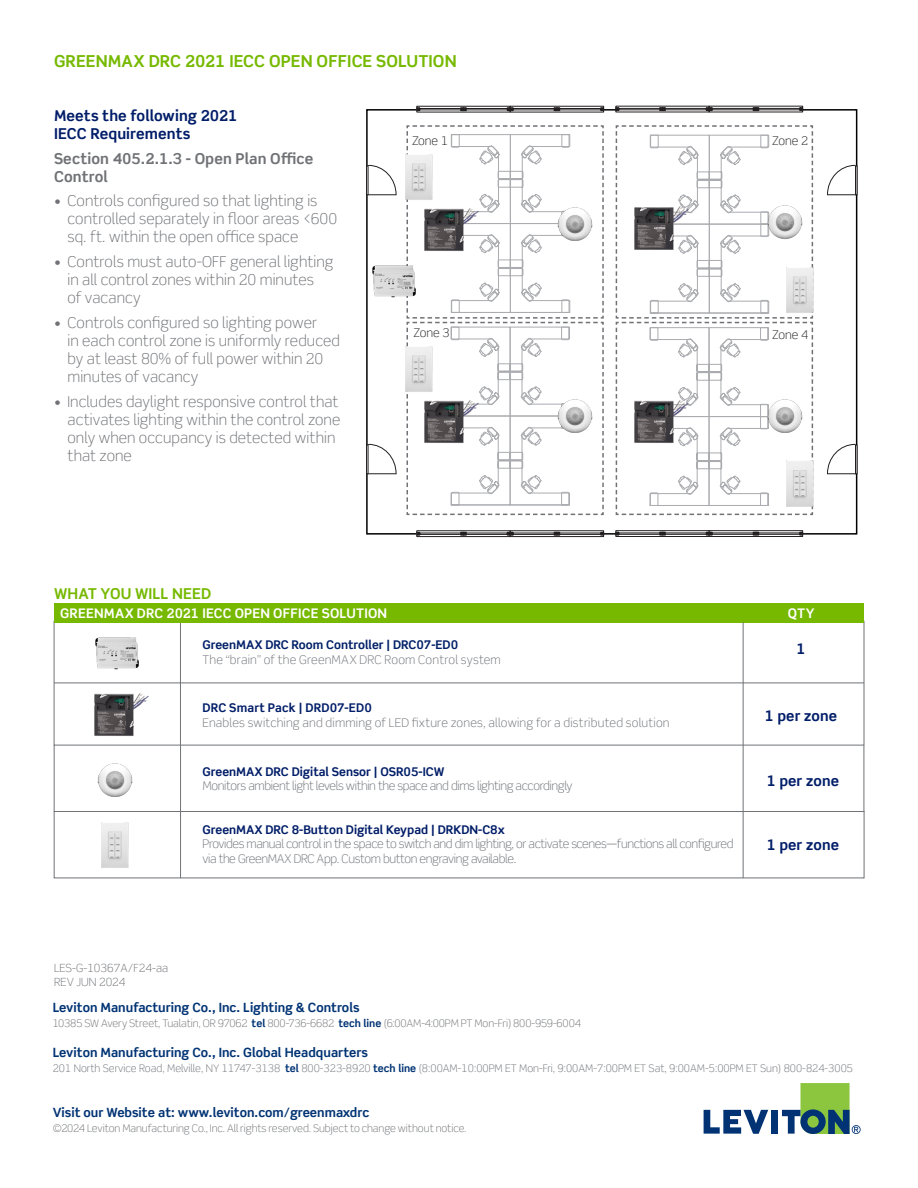
<style>
.page{position:relative;width:918px;height:1188px;background:#fff}
.page>*{position:absolute;margin:0;border:0;box-sizing:border-box;transform-origin:0 0}
.t1{font:700 16.5px "Scene Std";color:#76b900}
.t2{font:300 15px/18px "Scene Std";letter-spacing:.005em;color:#707276}
.t3{font:700 15px/18px "Scene Std";letter-spacing:.005em;color:#707276}
.t4{font:700 15px/18px "Scene Std";letter-spacing:.005em;color:#001d68}
.t5{font:700 15px "Scene Std";letter-spacing:.01em;color:#76b900}
.t6{font:700 14.55px "Scene Std";letter-spacing:.01em;color:#001d68}
.t7{font:700 13.2px "Scene Std";letter-spacing:.01em;color:#fff}
.t8{font:700 12.75px "Scene Std";color:#013374}
.t9{font:300 12px/14.4px "Scene Std";letter-spacing:-.03em;color:#6e7277}
.t10{font:300 12px/15px "Scene Std";letter-spacing:.015em;color:#707276}
.t11{font:300 12px "Scene Std";color:#231f20}
.t12{font:300 11.25px "Scene Std";color:#707276}
.t13{font:300 10.5px "Scene Std";color:#707276}
.t14{font:300 10.5px "Scene Std";letter-spacing:-.005em;color:#6f7275}
.s1{font-weight:700;color:#002068}
.s2{font-weight:700;color:#001d68}
.s3{font-weight:700;color:#013374}
</style>
<div class="page">
<svg style="left:704px;top:1110px;width:64px;height:24px"></svg>
<div style="left:771px;top:1110px;width:7px;height:24px;background:#013374"></div>
<svg style="left:782px;top:1083px;width:79px;height:51px"></svg>
<hr style="left:54px;top:683px;width:810px;height:1px;background:#707276">
<hr style="left:180px;top:621px;width:1px;height:124px;background:#707276">
<div style="left:54px;top:603px;width:684px;height:19px;background:#76b900"></div>
<div style="left:737px;top:603px;width:127px;height:19px;background:#76b900"></div>
<div style="left:417px;top:106px;width:93px;height:6px;border:1px solid #231f20"></div>
<div style="left:420px;top:108px;width:87px;height:2px;border:1px solid #231f20"></div>
<svg style="left:461px;top:108px;width:5px;height:3px"></svg>
<div style="left:510px;top:106px;width:94px;height:6px;border:1px solid #231f20"></div>
<div style="left:513px;top:108px;width:88px;height:2px;border:1px solid #231f20"></div>
<svg style="left:507px;top:108px;width:6px;height:3px"></svg>
<svg style="left:554px;top:108px;width:6px;height:3px"></svg>
<div style="left:417px;top:531px;width:93px;height:6px;border:1px solid #231f20"></div>
<div style="left:420px;top:533px;width:87px;height:2px;border:1px solid #231f20"></div>
<svg style="left:461px;top:532px;width:5px;height:3px"></svg>
<div style="left:510px;top:531px;width:94px;height:6px;border:1px solid #231f20"></div>
<div style="left:513px;top:533px;width:88px;height:2px;border:1px solid #231f20"></div>
<svg style="left:507px;top:532px;width:6px;height:3px"></svg>
<svg style="left:554px;top:532px;width:6px;height:3px"></svg>
<div style="left:619px;top:108px;width:88px;height:2px;border:1px solid #231f20"></div>
<svg style="left:616px;top:107px;width:3px;height:4px"></svg>
<svg style="left:660px;top:107px;width:6px;height:4px"></svg>
<div style="left:712px;top:108px;width:88px;height:2px;border:1px solid #231f20"></div>
<svg style="left:706px;top:107px;width:6px;height:4px"></svg>
<svg style="left:800px;top:107px;width:3px;height:4px"></svg>
<svg style="left:753px;top:107px;width:6px;height:4px"></svg>
<svg style="left:619px;top:532px;width:87px;height:3px"></svg>
<div style="left:616px;top:530px;width:93px;height:7px;border:1px solid #231f20"></div>
<svg style="left:660px;top:532px;width:6px;height:3px"></svg>
<svg style="left:712px;top:532px;width:88px;height:3px"></svg>
<div style="left:709px;top:530px;width:94px;height:7px;border:1px solid #231f20"></div>
<svg style="left:706px;top:532px;width:6px;height:3px"></svg>
<svg style="left:753px;top:532px;width:6px;height:3px"></svg>
<svg style="left:367px;top:164px;width:30px;height:32px"></svg>
<div style="left:366px;top:166px;width:2px;height:29px;border:1px solid #231f20"></div>
<svg style="left:367px;top:443px;width:30px;height:32px"></svg>
<div style="left:366px;top:445px;width:2px;height:29px;border:1px solid #231f20"></div>
<svg style="left:827px;top:164px;width:30px;height:32px"></svg>
<div style="left:855px;top:166px;width:2px;height:29px;border:1px solid #231f20"></div>
<svg style="left:827px;top:443px;width:30px;height:32px"></svg>
<div style="left:855px;top:445px;width:2px;height:29px;border:1px solid #231f20"></div>
<svg style="left:406px;top:125px;width:198px;height:391px"></svg>
<svg style="left:615px;top:125px;width:199px;height:391px"></svg>
<div style="left:54px;top:811px;width:810px;height:67px;border:1px solid #707276"></div>
<hr style="left:180px;top:745px;width:1px;height:133px;background:#707276">
<hr style="left:54px;top:745px;width:1px;height:67px;background:#707276">
<hr style="left:864px;top:745px;width:1px;height:67px;background:#707276">
<hr style="left:743px;top:622px;width:1px;height:256px;background:#707276">
<img style="left:101px;top:822px;width:28px;height:46px">
<img style="left:98px;top:763px;width:34px;height:34px">
<img style="left:94px;top:693px;width:55px;height:43px">
<img style="left:83px;top:622px;width:67px;height:62px">
<img style="left:366px;top:247px;width:62px;height:67px">
<img style="left:419px;top:204px;width:61px;height:47px">
<img style="left:419px;top:396px;width:61px;height:47px">
<img style="left:629px;top:396px;width:61px;height:47px">
<img style="left:629px;top:202px;width:61px;height:48px">
<img style="left:558px;top:207px;width:34px;height:34px">
<img style="left:558px;top:399px;width:34px;height:34px">
<img style="left:768px;top:399px;width:34px;height:34px">
<img style="left:768px;top:205px;width:34px;height:34px">
<img style="left:405px;top:153px;width:30px;height:48px">
<img style="left:405px;top:345px;width:30px;height:48px">
<img style="left:784px;top:459px;width:30px;height:49px">
<img style="left:784px;top:266px;width:30px;height:48px">
<p class="t1" style="left:54px;top:50px;width:404px">GREENMAX DRC 2021 IECC OPEN OFFICE SOLUTION</p>
<p class="t4" style="left:54px;top:106px;width:185px">Meets the following 2021<br>IECC Requirements</p>
<p class="t3" style="left:54px;top:149px;width:261px">Section 405.2.1.3 - Open Plan Office<br>Control</p>
<p class="t2" style="left:68px;top:192px;width:271px;text-indent:-14px">• Controls configured so that lighting is controlled separately in floor areas &lt;600 sq. ft. within the open office space</p>
<p class="t2" style="left:68px;top:253px;width:268px;text-indent:-14px">• Controls must auto-OFF general lighting in all control zones within 20 minutes<br>of vacancy</p>
<p class="t2" style="left:68px;top:313px;width:274px;text-indent:-14px">• Controls configured so lighting power<br>in each control zone is uniformly reduced by at least 80% of full power within 20 minutes of vacancy</p>
<p class="t2" style="left:68px;top:392px;width:274px;text-indent:-14px">• Includes daylight responsive control that activates lighting within the control zone only when occupancy is detected within that zone</p>
<p class="t5" style="left:54px;top:584px;width:159px">WHAT YOU WILL NEED</p>
<p class="t11" style="left:412px;top:134px;width:38px">Zone 1</p>
<p class="t11" style="left:414px;top:326px;width:38px">Zone 3</p>
<p class="t11" style="left:772px;top:134px;width:38px">Zone 2</p>
<p class="t11" style="left:772px;top:327px;width:38px">Zone 4</p>
<p class="t7" style="left:60px;top:605px;width:329px">GREENMAX DRC 2021 IECC OPEN OFFICE SOLUTION</p>
<p class="t7" style="left:788px;top:605px;width:28px">QTY</p>
<p class="t10" style="left:202px;top:638px;width:300px"><span class="s1">GreenMAX DRC Room Controller | DRC07-ED0<br></span>The “brain” of the GreenMAX DRC Room Control system</p>
<p class="t6" style="left:796px;top:640px;width:11px">1</p>
<p class="t10" style="left:202px;top:700px;width:469px"><span class="s2">DRC Smart Pack | DRD07-ED0<br></span>Enables switching and dimming of LED fixture zones, allowing for a distributed solution</p>
<p class="t6" style="left:765px;top:707px;width:74px">1 per zone</p>
<p class="t9" style="left:203px;top:764px;width:371px"><span class="s2">GreenMAX DRC Digital Sensor | OSR05-ICW<br></span>Monitors ambient light levels within the space and dims lighting accordingly</p>
<p class="t6" style="left:767px;top:772px;width:74px">1 per zone</p>
<p class="t9" style="left:203px;top:822px;width:533px"><span class="s2">GreenMAX DRC 8-Button Digital Keypad | DRKDN-C8x<br></span>Provides manual control in the space to switch and dim lighting, or activate scenes—functions all configured via the GreenMAX DRC App. Custom button engraving available.</p>
<p class="t6" style="left:767px;top:836px;width:74px">1 per zone</p>
<p class="t12" style="left:54px;top:962px;width:116px">LES-G-10367A/F24-aa</p>
<p class="t12" style="left:54px;top:975px;width:73px">REV JUN 2024</p>
<p class="t8" style="left:53px;top:1000px;width:308px">Leviton Manufacturing Co., Inc. Lighting &amp; Controls</p>
<p class="t13" style="left:53px;top:1017px;width:530px">10385 SW Avery Street, Tualatin, OR 97062 <span class="s3">tel</span> 800-736-6682 <span class="s3">tech line</span> (6:00AM-4:00PM PT Mon-Fri) 800-959-6004</p>
<p class="t8" style="left:53px;top:1045px;width:317px">Leviton Manufacturing Co., Inc. Global Headquarters</p>
<p class="t13" style="left:53px;top:1062px;width:802px">201 North Service Road, Melville, NY 11747-3138 <span class="s3">tel</span> 800-323-8920 <span class="s3">tech line</span> (8:00AM-10:00PM ET Mon-Fri, 9:00AM-7:00PM ET Sat, 9:00AM-5:00PM ET Sun) 800-824-3005</p>
<p class="t8" style="left:53px;top:1105px;width:318px">Visit our Website at: www.leviton.com/greenmaxdrc</p>
<p class="t14" style="left:53px;top:1122px;width:415px">©2024 Leviton Manufacturing Co., Inc. All rights reserved. Subject to change without notice.</p>
</div>
